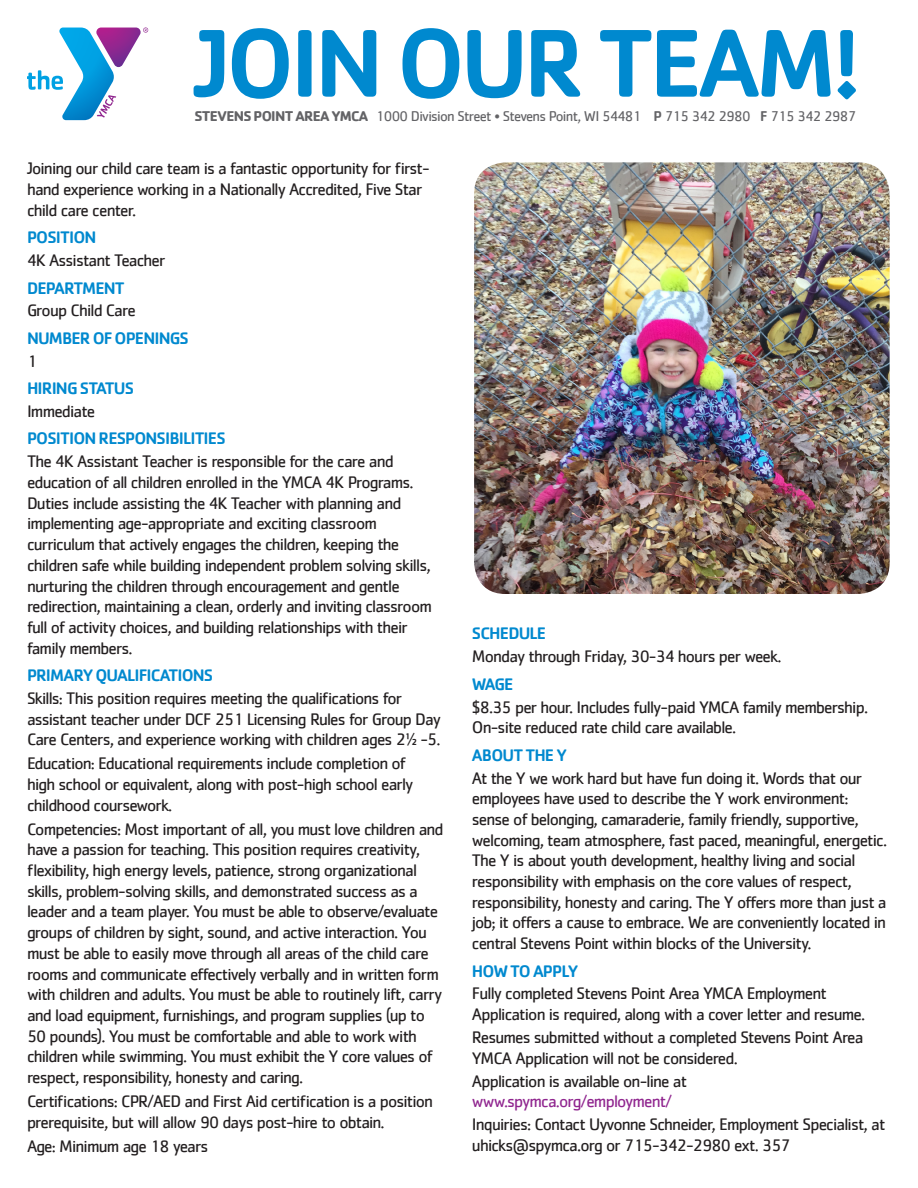
<style>
.page{position:relative;width:918px;height:1188px;background:#fff}
.page>*{position:absolute;margin:0;border:0;box-sizing:border-box;transform-origin:0 0}
.Paragraph_Style_1{font:17.25px/20.7px "Cachet";letter-spacing:-.05em;color:#231f20}
.Paragraph_Style_1-2{font:500 17.25px "Cachet";letter-spacing:-.05em;color:#0089cf}
.t1{font:14.7px "Cachet";letter-spacing:-.05em;color:#636366}
.s1{font-weight:700}
.s2{font-weight:500}
.s3{color:#90268f}
</style>
<div class="page">
<img style="left:474px;top:162px;width:416px;height:432px">
<svg style="left:194px;top:28px;width:662px;height:71px"></svg>
<svg style="left:27px;top:28px;width:121px;height:92px"></svg>
<p class="t1" style="left:194px;top:108px;width:663px"><span class="s1">STEVENS POINT AREA YMCA</span> 1000 Division Street • Stevens Point, WI 54481 <span class="s2">P</span> 715 342 2980 <span class="s2">F</span> 715 342 2987</p>
<p class="Paragraph_Style_1" style="left:27px;top:158px;width:404px">Joining our child care team is a fantastic opportunity for first&shy;hand experience working in a Nationally Accredited, Five Star child care center.</p>
<p class="Paragraph_Style_1-2" style="left:27px;top:227px;width:71px">POSITION</p>
<p class="Paragraph_Style_1" style="left:27px;top:250px;width:140px">4K Assistant Teacher</p>
<p class="Paragraph_Style_1-2" style="left:27px;top:277px;width:99px">DEPARTMENT</p>
<p class="Paragraph_Style_1" style="left:27px;top:300px;width:110px">Group Child Care</p>
<p class="Paragraph_Style_1-2" style="left:27px;top:327px;width:163px">NUMBER OF OPENINGS</p>
<p class="Paragraph_Style_1" style="left:27px;top:350px;width:12px">1</p>
<p class="Paragraph_Style_1-2" style="left:27px;top:378px;width:109px">HIRING STATUS</p>
<p class="Paragraph_Style_1" style="left:27px;top:401px;width:70px">Immediate</p>
<p class="Paragraph_Style_1-2" style="left:27px;top:428px;width:200px">POSITION RESPONSIBILITIES</p>
<p class="Paragraph_Style_1" style="left:27px;top:451px;width:406px">The 4K Assistant Teacher is responsible for the care and education of all children enrolled in the YMCA 4K Programs.<br>Duties include assisting the 4K Teacher with planning and implementing age-appropriate and exciting classroom curriculum that actively engages the children, keeping the children safe while building independent problem solving skills, nurturing the children through encouragement and gentle redirection, maintaining a clean, orderly and inviting classroom full of activity choices, and building relationships with their family members.</p>
<p class="Paragraph_Style_1-2" style="left:27px;top:665px;width:188px">PRIMARY QUALIFICATIONS</p>
<p class="Paragraph_Style_1" style="left:27px;top:687px;width:416px">Skills: This position requires meeting the qualifications for assistant teacher under DCF 251 Licensing Rules for Group Day<br>Care Centers, and experience working with children ages 2½ -5.</p>
<p class="Paragraph_Style_1" style="left:27px;top:753px;width:388px">Education: Educational requirements include completion of high school or equivalent, along with post-high school early childhood coursework.</p>
<p class="Paragraph_Style_1" style="left:27px;top:818px;width:418px">Competencies: Most important of all, you must love children and have a passion for teaching. This position requires creativity, flexibility, high energy levels, patience, strong organizational skills, problem-solving skills, and demonstrated success as a leader and a team player. You must be able to observe/evaluate groups of children by sight, sound, and active interaction. You must be able to easily move through all areas of the child care rooms and communicate effectively verbally and in written form with children and adults. You must be able to routinely lift, carry and load equipment, furnishings, and program supplies (up to 50 pounds). You must be comfortable and able to work with children while swimming. You must exhibit the Y core values of respect, responsibility, honesty and caring.</p>
<p class="Paragraph_Style_1" style="left:27px;top:1091px;width:408px">Certifications: CPR/AED and First Aid certification is a position prerequisite, but will allow 90 days post-hire to obtain.</p>
<p class="Paragraph_Style_1" style="left:27px;top:1135px;width:183px">Age: Minimum age 18 years</p>
<p class="Paragraph_Style_1-2" style="left:472px;top:623px;width:76px">SCHEDULE</p>
<p class="Paragraph_Style_1" style="left:472px;top:646px;width:311px">Monday through Friday, 30-34 hours per week.</p>
<p class="Paragraph_Style_1-2" style="left:472px;top:673px;width:43px">WAGE</p>
<p class="Paragraph_Style_1" style="left:472px;top:696px;width:398px">$8.35 per hour. Includes fully-paid YMCA family membership.<br>On-site reduced rate child care available.</p>
<p class="Paragraph_Style_1-2" style="left:472px;top:744px;width:97px">ABOUT THE Y</p>
<p class="Paragraph_Style_1" style="left:472px;top:767px;width:417px">At the Y we work hard but have fun doing it. Words that our employees have used to describe the Y work environment: sense of belonging, camaraderie, family friendly, supportive, welcoming, team atmosphere, fast paced, meaningful, energetic.<br>The Y is about youth development, healthy living and social responsibility with emphasis on the core values of respect, responsibility, honesty and caring. The Y offers more than just a job; it offers a cause to embrace. We are conveniently located in central Stevens Point within blocks of the University.</p>
<p class="Paragraph_Style_1-2" style="left:472px;top:960px;width:108px">HOW TO APPLY</p>
<p class="Paragraph_Style_1" style="left:472px;top:983px;width:395px">Fully completed Stevens Point Area YMCA Employment<br>Application is required, along with a cover letter and resume.</p>
<p class="Paragraph_Style_1" style="left:472px;top:1027px;width:393px">Resumes submitted without a completed Stevens Point Area<br>YMCA Application will not be considered.</p>
<p class="Paragraph_Style_1" style="left:472px;top:1070px;width:217px">Application is available on-line at <span class="s3">www.spymca.org/employment/</span></p>
<p class="Paragraph_Style_1" style="left:472px;top:1114px;width:415px">Inquiries: Contact Uyvonne Schneider, Employment Specialist, at uhicks@spymca.org or 715-342-2980 ext. 357</p>
</div>
